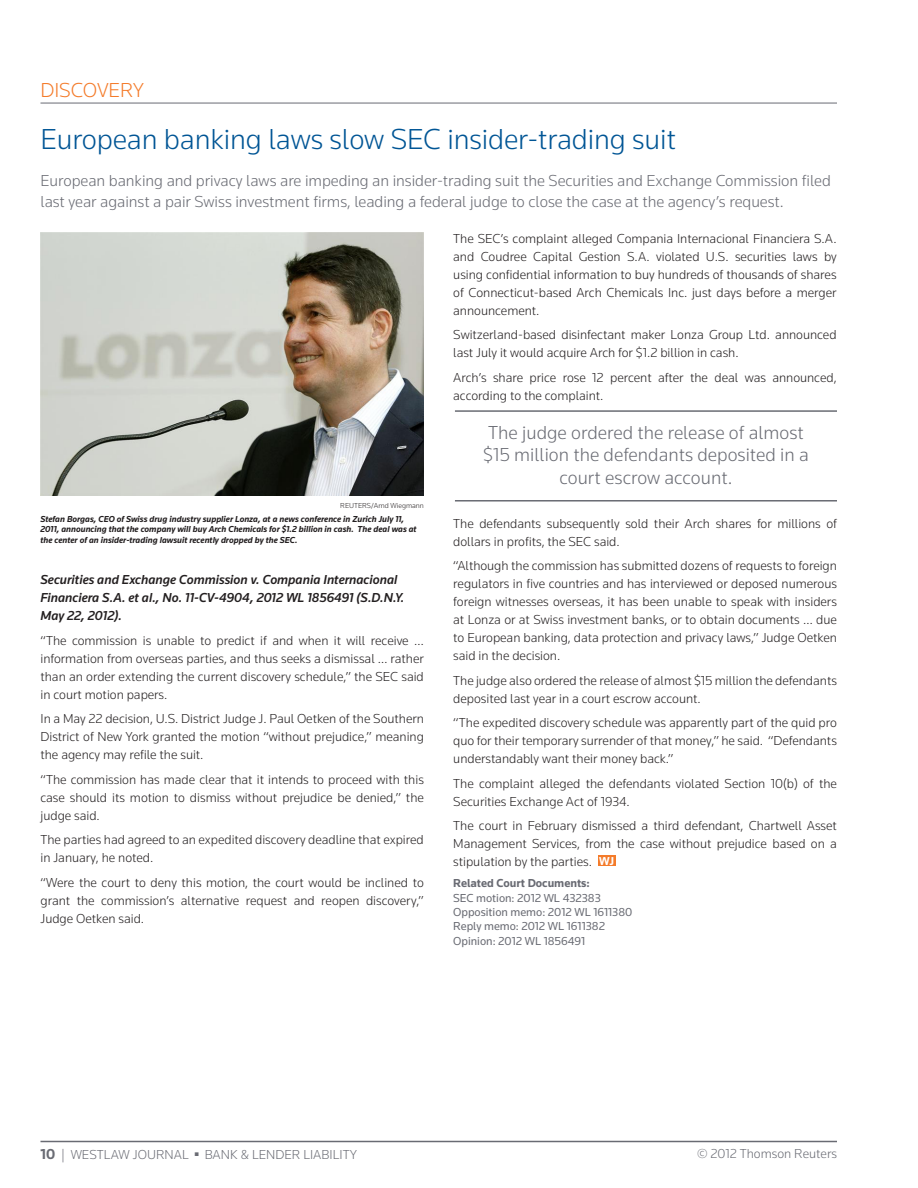
<style>
.page{position:relative;width:918px;height:1188px;background:#fff}
.page>*{position:absolute;margin:0;border:0;box-sizing:border-box;transform-origin:0 0}
.CT{font:300 30px "Knowledge";letter-spacing:-.005em;color:#005595}
.CN{font:300 21px "Knowledge";letter-spacing:-.005em;color:#f47b2a}
.Pull_quote{font:300 19.5px/22.5px "Knowledge";color:#696b73;text-align:center}
.IM{font:300 16.5px/21px "Knowledge";color:#696b73}
.t1{font:300 13.5px/18px "Knowledge";color:#231f20;text-align:justify}
.REF2{font:italic 500 13.5px/18px "Knowledge";color:#231f20}
.t2{font:300 13.5px "Knowledge";color:#696b73}
.AN{font:12px/14.4px "Knowledge";color:#696b73}
.AN_Head{font:700 12px "Knowledge";color:#696b73}
.t3{font:700 11.85px "Knowledge";color:#fff}
.Photo_caption{font:italic 700 9px/10.5px "Knowledge";color:#231f20}
.Photo_credit{font:300 7.5px "Knowledge";color:#231f20}
.s1{font-weight:700;font-size:15px}
</style>
<div class="page">
<hr style="left:40px;top:1141px;width:797px;height:1px;background:#696b73">
<hr style="left:40px;top:103px;width:797px;height:1px;background:#696b73">
<img style="left:40px;top:232px;width:384px;height:263px">
<hr style="left:455px;top:410px;width:382px;height:2px;background:#696b73">
<hr style="left:455px;top:500px;width:382px;height:2px;background:#696b73">
<div style="left:598px;top:855px;width:17px;height:11px;background:#f47b2a"></div>
<p class="CN" style="left:40px;top:77px;width:105px">DISCOVERY</p>
<p class="CT" style="left:40px;top:120px;width:637px">European banking laws slow SEC insider-trading suit</p>
<p class="IM" style="left:40px;top:170px;width:792px">European banking and privacy laws are impeding an insider-trading suit the Securities and Exchange Commission filed last year against a pair Swiss investment firms, leading a federal judge to close the case at the agency’s request.</p>
<p class="Photo_credit" style="left:340px;top:501px;width:85px">REUTERS/Arnd Wiegmann</p>
<p class="Photo_caption" style="left:40px;top:514px;width:378px">Stefan Borgas, CEO of Swiss drug industry supplier Lonza, at a news conference in Zurich July 11,<br>2011, announcing that the company will buy Arch Chemicals for $1.2 billion in cash. The deal was at the center of an insider-trading lawsuit recently dropped by the SEC.</p>
<p class="REF2" style="left:40px;top:571px;width:365px">Securities and Exchange Commission v. Compania Internacional<br>Financiera S.A. et al., No. 11-CV-4904, 2012 WL 1856491 (S.D.N.Y.<br>May 22, 2012).</p>
<p class="t1" style="left:40px;top:631px;width:385px">“The commission is unable to predict if and when it will receive … information from overseas parties, and thus seeks a dismissal … rather than an order extending the current discovery schedule,” the SEC said in court motion papers.</p>
<p class="t1" style="left:40px;top:710px;width:385px">In a May 22 decision, U.S. District Judge J. Paul Oetken of the Southern District of New York granted the motion “without prejudice,” meaning the agency may refile the suit.</p>
<p class="t1" style="left:40px;top:770px;width:385px">“The commission has made clear that it intends to proceed with this case should its motion to dismiss without prejudice be denied,” the judge said.</p>
<p class="t1" style="left:40px;top:831px;width:385px">The parties had agreed to an expedited discovery deadline that expired in January, he noted.</p>
<p class="t1" style="left:40px;top:873px;width:385px">“Were the court to deny this motion, the court would be inclined to grant the commission’s alternative request and reopen discovery,” Judge Oetken said.</p>
<p class="t1" style="left:453px;top:229px;width:385px">The SEC’s complaint alleged Compania Internacional Financiera S.A. and Coudree Capital Gestion S.A. violated U.S. securities laws by using confidential information to buy hundreds of thousands of shares of Connecticut-based Arch Chemicals Inc. just days before a merger announcement.</p>
<p class="t1" style="left:453px;top:325px;width:385px">Switzerland-based disinfectant maker Lonza Group Ltd. announced last July it would acquire Arch for $1.2 billion in cash.</p>
<p class="t1" style="left:453px;top:368px;width:385px">Arch’s share price rose 12 percent after the deal was announced, according to the complaint.</p>
<p class="Pull_quote" style="left:483px;top:421px;width:327px">The judge ordered the release of almost $15 million the defendants deposited in a court escrow account.</p>
<p class="t1" style="left:453px;top:514px;width:385px">The defendants subsequently sold their Arch shares for millions of dollars in profits, the SEC said.</p>
<p class="t1" style="left:453px;top:557px;width:385px">“Although the commission has submitted dozens of requests to foreign regulators in five countries and has interviewed or deposed numerous foreign witnesses overseas, it has been unable to speak with insiders at Lonza or at Swiss investment banks, or to obtain documents … due to European banking, data protection and privacy laws,” Judge Oetken said in the decision.</p>
<p class="t1" style="left:453px;top:671px;width:385px">The judge also ordered the release of almost $15 million the defendants deposited last year in a court escrow account.</p>
<p class="t1" style="left:453px;top:714px;width:385px">“The expedited discovery schedule was apparently part of the quid pro quo for their temporary surrender of that money,” he said. “Defendants understandably want their money back.”</p>
<p class="t1" style="left:453px;top:774px;width:385px">The complaint alleged the defendants violated Section 10(b) of the<br>Securities Exchange Act of 1934.</p>
<p class="t1" style="left:453px;top:817px;width:385px">The court in February dismissed a third defendant, Chartwell Asset Management Services, from the case without prejudice based on a stipulation by the parties.</p>
<p class="t3" style="left:599px;top:854px;width:16px">WJ</p>
<p class="AN_Head" style="left:453px;top:876px;width:138px">Related Court Documents:</p>
<p class="AN" style="left:453px;top:890px;width:181px">SEC motion: 2012 WL 432383<br>Opposition memo: 2012 WL 1611380<br>Reply memo: 2012 WL 1611382<br>Opinion: 2012 WL 1856491</p>
<p class="t2" style="left:40px;top:1146px;width:318px"><span class="s1">10</span> | WESTLAW JOURNAL ■ BANK &amp; LENDER LIABILITY</p>
<p class="t2" style="left:697px;top:1145px;width:141px">© 2012 Thomson Reuters</p>
</div>
